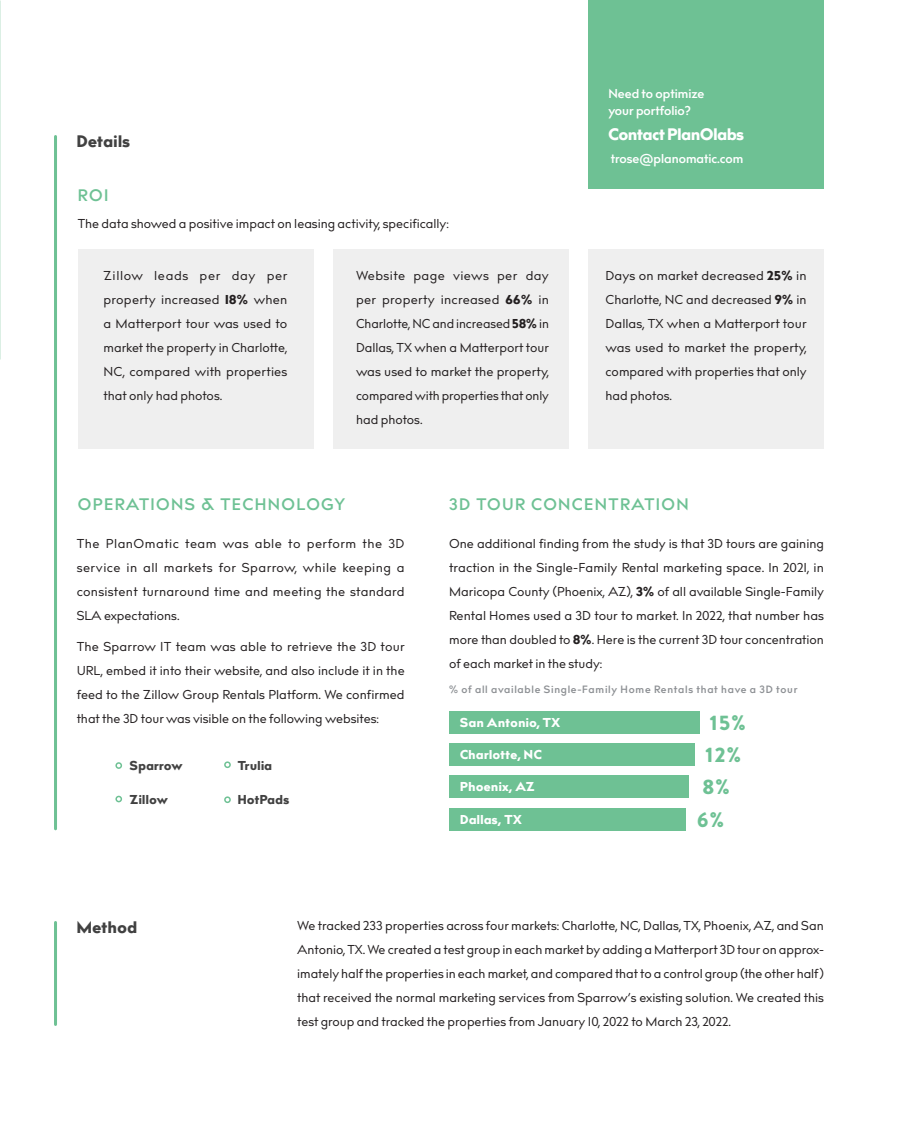
<style>
.page{position:relative;width:905px;height:1134px;background:#fff}
.page>*{position:absolute;margin:0;border:0;box-sizing:border-box;transform-origin:0 0}
.List_title{font:900 21px "Brandon Grotesque";color:#6ec194}
.List_title-2{font:600 16.5px "billcorpnar";letter-spacing:.085em;color:#6ec194}
.body{font:16.5px "billcorpnar super";color:#fff}
.Subhead_1{font:16.5px "billcorpnar super";letter-spacing:.03em;color:#414141}
.body-2{font:12.75px/24px "billcorpnar";color:#231f20;text-align:justify}
.body-3{font:600 12.75px/16.5px "billcorpnar";color:#fff}
.body-4{font:12.75px "billcorpnar super";letter-spacing:.04em;color:#fff}
.body-5{font:12.75px "billcorpnar super";letter-spacing:.04em;color:#414141}
.body-6{font:600 10.5px "billcorpnar";letter-spacing:.07em;color:#8d9094}
.s1{font-family:"billcorpnar super"}
</style>
<div class="page">
<div style="left:333px;top:249px;width:235px;height:199px;background:#efefef"></div>
<div style="left:588px;top:249px;width:236px;height:199px;background:#efefef"></div>
<div style="left:78px;top:249px;width:235px;height:199px;background:#efefef"></div>
<div style="left:588px;top:0;width:236px;height:189px;background:#6ec194"></div>
<hr style="left:54px;top:922px;width:3px;height:102px;background:#6ec194">
<hr style="left:54px;top:137px;width:3px;height:692px;background:#6ec194">
<div style="left:449px;top:711px;width:177px;height:22px;background:#6ec194"></div>
<div style="left:449px;top:744px;width:177px;height:22px;background:#6ec194"></div>
<div style="left:449px;top:776px;width:177px;height:22px;background:#6ec194"></div>
<div style="left:449px;top:808px;width:177px;height:22px;background:#6ec194"></div>
<div style="left:622px;top:711px;width:77px;height:22px;background:#6ec194"></div>
<div style="left:622px;top:744px;width:72px;height:22px;background:#6ec194"></div>
<div style="left:616px;top:776px;width:72px;height:22px;background:#6ec194"></div>
<div style="left:622px;top:808px;width:63px;height:22px;background:#6ec194"></div>
<div style="left:115px;top:762px;width:7px;height:7px;border:2px solid #6ec194;border-radius:50%"></div>
<div style="left:115px;top:796px;width:7px;height:6px;border:2px solid #6ec194;border-radius:50%"></div>
<div style="left:224px;top:761px;width:7px;height:7px;border:2px solid #6ec194;border-radius:50%"></div>
<div style="left:224px;top:796px;width:7px;height:7px;border:2px solid #6ec194;border-radius:50%"></div>
<p class="Subhead_1" style="left:77px;top:129px;width:55px">Details</p>
<p class="List_title-2" style="left:78px;top:183px;width:32px">ROI</p>
<p class="body-2" style="left:78px;top:212px;width:373px">The data showed a positive impact on leasing activity, specifically:</p>
<p class="body-3" style="left:608px;top:86px;width:97px">Need to optimize your portfolio?</p>
<p class="body" style="left:608px;top:122px;width:137px">Contact PlanOlabs</p>
<p class="body-3" style="left:610px;top:151px;width:134px">trose@planomatic.com</p>
<p class="body-2" style="left:104px;top:264px;width:185px">Zillow leads per day per property increased <span class="s1">18%</span> when a Matterport tour was used to market the property in Charlotte, NC, compared with properties that only had photos.</p>
<p class="body-2" style="left:356px;top:264px;width:194px">Website page views per day per property increased <span class="s1">66%</span> in Charlotte, NC and increased <span class="s1">58%</span> in Dallas, TX when a Matterport tour was used to market the property, compared with properties that only had photos.</p>
<p class="body-2" style="left:605px;top:264px;width:202px">Days on market decreased <span class="s1">25%</span> in Charlotte, NC and decreased <span class="s1">9%</span> in Dallas, TX when a Matterport tour was used to market the property, compared with properties that only had photos.</p>
<p class="List_title-2" style="left:78px;top:493px;width:269px">OPERATIONS &amp; TECHNOLOGY</p>
<p class="List_title-2" style="left:449px;top:493px;width:241px">3D TOUR CONCENTRATION</p>
<p class="body-2" style="left:77px;top:532px;width:329px">The PlanOmatic team was able to perform the 3D service in all markets for Sparrow, while keeping a consistent turnaround time and meeting the standard SLA expectations.</p>
<p class="body-2" style="left:77px;top:635px;width:329px">The Sparrow IT team was able to retrieve the 3D tour URL, embed it into their website, and also include it in the feed to the Zillow Group Rentals Platform. We confirmed that the 3D tour was visible on the following websites:</p>
<p class="body-5" style="left:130px;top:756px;width:54px">Sparrow</p>
<p class="body-5" style="left:130px;top:790px;width:39px">Zillow</p>
<p class="body-5" style="left:238px;top:756px;width:36px">Trulia</p>
<p class="body-5" style="left:238px;top:790px;width:53px">HotPads</p>
<p class="body-2" style="left:449px;top:532px;width:376px">One additional finding from the study is that 3D tours are gaining traction in the Single-Family Rental marketing space. In 2021, in Maricopa County (Phoenix, AZ), <span class="s1">3%</span> of all available Single-Family Rental Homes used a 3D tour to market. In 2022, that number has more than doubled to <span class="s1">8%</span>. Here is the current 3D tour concentration of each market in the study:</p>
<p class="body-6" style="left:449px;top:682px;width:350px">% of all available Single-Family Home Rentals that have a 3D tour</p>
<p class="body-4" style="left:460px;top:713px;width:102px">San Antonio, TX</p>
<p class="body-4" style="left:460px;top:745px;width:83px">Charlotte, NC</p>
<p class="body-4" style="left:460px;top:778px;width:76px">Phoenix, AZ</p>
<p class="body-4" style="left:460px;top:810px;width:63px">Dallas, TX</p>
<p class="List_title" style="left:709px;top:707px;width:37px">15%</p>
<p class="List_title" style="left:705px;top:740px;width:37px">12%</p>
<p class="List_title" style="left:702px;top:772px;width:29px">8%</p>
<p class="List_title" style="left:697px;top:805px;width:28px">6%</p>
<p class="Subhead_1" style="left:77px;top:915px;width:62px">Method</p>
<p class="body-2" style="left:297px;top:914px;width:528px">We tracked 233 properties across four markets: Charlotte, NC, Dallas, TX, Phoenix, AZ, and San Antonio, TX. We created a test group in each market by adding a Matterport 3D tour on approx&shy;imately half the properties in each market, and compared that to a control group (the other half) that received the normal marketing services from Sparrow’s existing solution. We created this test group and tracked the properties from January 10, 2022 to March 23, 2022.</p>
</div>
